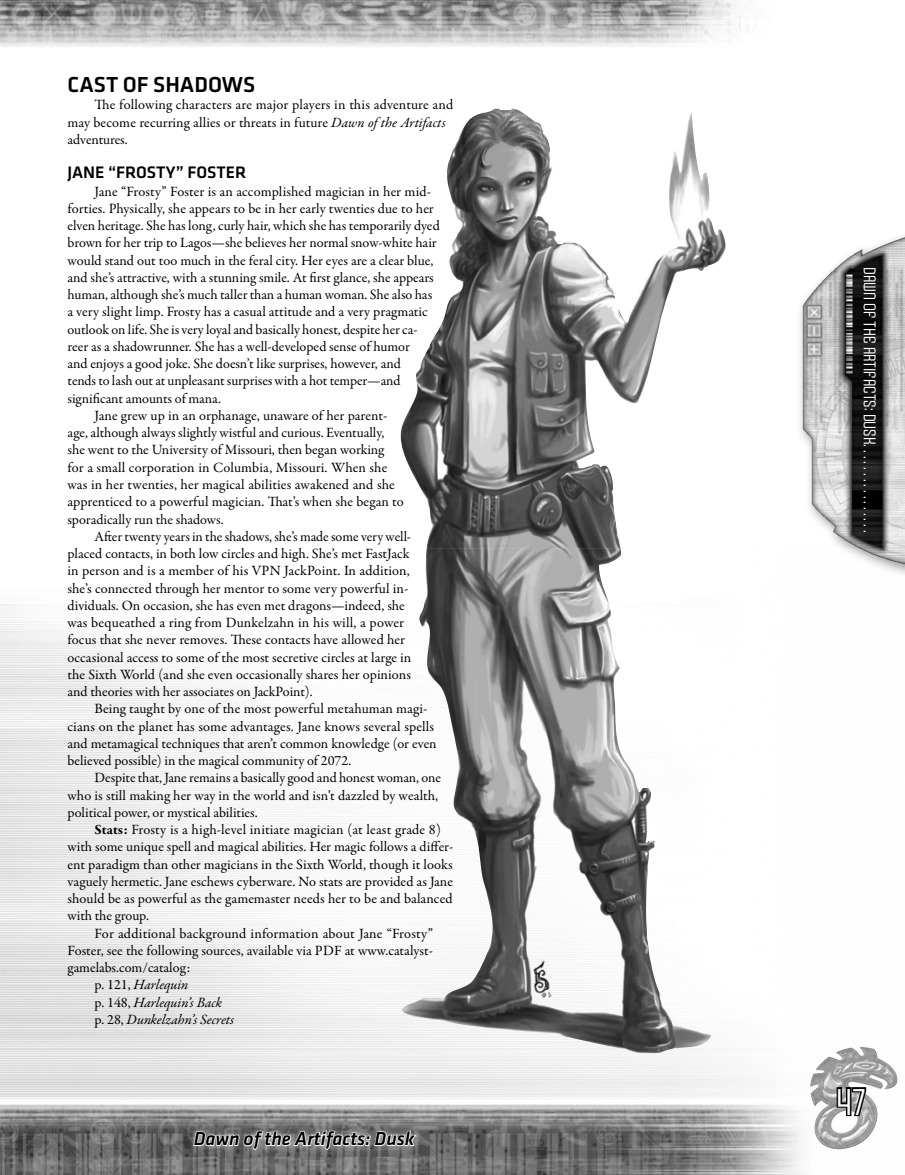
<style>
.page{position:relative;width:905px;height:1175px;background:#fff}
.page>*{position:absolute;margin:0;border:0;box-sizing:border-box;transform-origin:0 0}
.t1{font:condensed 36px "Armada";color:#fff}
.t2{font:500 22.5px "Klavika";color:#000}
.t3{font:italic 500 19.5px "Klavika";color:#000}
.t4{font:500 17.25px "Klavika";color:#000}
.t5{font:condensed 16.5px "Armada";letter-spacing:-.005em;color:#fff}
.t6{font:14.25px/17.2px "Garamond Premr Pro";color:#000}
.t7{font:italic 14.25px "Garamond Premr Pro";letter-spacing:-.005em;color:#000}
.s1{font-style:italic}
.s2{font-weight:700}
.s3{font-style:normal}
</style>
<div class="page">
<img style="left:0;top:552px;width:898px;height:622px">
<img style="left:0;top:0;width:758px;height:47px">
<img style="left:796px;top:236px;width:108px;height:343px">
<img style="left:802px;top:237px;width:102px;height:310px">
<img style="left:810px;top:1047px;width:53px;height:40px">
<img style="left:186px;top:1123px;width:235px;height:33px">
<svg style="left:192px;top:1118px;width:225px;height:42px;background:#8f8f8f"></svg>
<svg style="left:835px;top:1085px;width:33px;height:32px"></svg>
<img style="left:401px;top:109px;width:324px;height:439px">
<img style="left:419px;top:548px;width:202px;height:202px">
<img style="left:453px;top:750px;width:207px;height:303px">
<img style="left:659px;top:993px;width:52px;height:61px">
<img style="left:401px;top:991px;width:52px;height:32px">
<h2 class="t2" style="left:68px;top:76px;width:189px">CAST OF SHADOWS</h2>
<p class="t6" style="left:67px;top:97px;width:387px;text-indent:27px">The following characters are major players in this adventure and may become recurring allies or threats in future <span class="s1">Dawn of the Artifacts </span>adventures.</p>
<p class="t4" style="left:68px;top:166px;width:180px">JANE “FROSTY” FOSTER</p>
<p class="t6" style="left:94px;top:184px;width:338px">Jane “Frosty” Foster is an accomplished magician in her mid-</p>
<p class="t6" style="left:67px;top:201px;width:368px">forties. Physically, she appears to be in her early twenties due to her</p>
<p class="t6" style="left:68px;top:218px;width:374px">elven heritage. She has long, curly hair, which she has temporarily dyed</p>
<p class="t6" style="left:68px;top:235px;width:371px">brown for her trip to Lagos—she believes her normal snow-white hair</p>
<p class="t6" style="left:68px;top:253px;width:367px">would stand out too much in the feral city. Her eyes are a clear blue,</p>
<p class="t6" style="left:68px;top:270px;width:368px">and she’s attractive, with a stunning smile. At first glance, she appears</p>
<p class="t6" style="left:68px;top:287px;width:366px">human, although she’s much taller than a human woman. She also has</p>
<p class="t6" style="left:68px;top:304px;width:362px">a very slight limp. Frosty has a casual attitude and a very pragmatic</p>
<p class="t6" style="left:68px;top:322px;width:351px">outlook on life. She is very loyal and basically honest, despite her ca-</p>
<p class="t6" style="left:68px;top:339px;width:344px">reer as a shadowrunner. She has a well-developed sense of humor</p>
<p class="t6" style="left:68px;top:356px;width:335px">and enjoys a good joke. She doesn’t like surprises, however, and</p>
<p class="t6" style="left:68px;top:373px;width:334px">tends to lash out at unpleasant surprises with a hot temper—and</p>
<p class="t6" style="left:68px;top:391px;width:155px">significant amounts of mana.</p>
<p class="t6" style="left:94px;top:408px;width:294px">Jane grew up in an orphanage, unaware of her parent-</p>
<p class="t6" style="left:68px;top:425px;width:318px">age, although always slightly wistful and curious. Eventually,</p>
<p class="t6" style="left:68px;top:442px;width:318px">she went to the University of Missouri, then began working</p>
<p class="t6" style="left:68px;top:460px;width:321px">for a small corporation in Columbia, Missouri. When she</p>
<p class="t6" style="left:68px;top:477px;width:329px">was in her twenties, her magical abilities awakened and she</p>
<p class="t6" style="left:68px;top:494px;width:337px">apprenticed to a powerful magician. That’s when she began to</p>
<p class="t6" style="left:68px;top:511px;width:158px">sporadically run the shadows.</p>
<p class="t6" style="left:94px;top:529px;width:318px">After twenty years in the shadows, she’s made some very well-</p>
<p class="t6" style="left:68px;top:546px;width:343px">placed contacts, in both low circles and high. She’s met FastJack</p>
<p class="t6" style="left:68px;top:563px;width:344px">in person and is a member of his VPN JackPoint. In addition,</p>
<p class="t6" style="left:68px;top:580px;width:342px">she’s connected through her mentor to some very powerful in-</p>
<p class="t6" style="left:68px;top:598px;width:339px">dividuals. On occasion, she has even met dragons—indeed, she</p>
<p class="t6" style="left:68px;top:615px;width:338px">was bequeathed a ring from Dunkelzahn in his will, a power</p>
<p class="t6" style="left:68px;top:632px;width:339px">focus that she never removes. These contacts have allowed her</p>
<p class="t6" style="left:68px;top:649px;width:345px">occasional access to some of the most secretive circles at large in</p>
<p class="t6" style="left:68px;top:667px;width:345px">the Sixth World (and she even occasionally shares her opinions</p>
<p class="t6" style="left:68px;top:684px;width:247px">and theories with her associates on JackPoint).</p>
<p class="t6" style="left:94px;top:701px;width:334px">Being taught by one of the most powerful metahuman magi-</p>
<p class="t6" style="left:67px;top:718px;width:368px">cians on the planet has some advantages. Jane knows several spells</p>
<p class="t6" style="left:68px;top:736px;width:370px">and metamagical techniques that aren’t common knowledge (or even</p>
<p class="t6" style="left:68px;top:753px;width:285px">believed possible) in the magical community of 2072.</p>
<p class="t6" style="left:94px;top:770px;width:348px">Despite that, Jane remains a basically good and honest woman, one</p>
<p class="t6" style="left:68px;top:787px;width:372px">who is still making her way in the world and isn’t dazzled by wealth,</p>
<p class="t6" style="left:68px;top:805px;width:192px">political power, or mystical abilities.</p>
<p class="t6" style="left:94px;top:822px;width:348px"><span class="s2">Stats:</span> Frosty is a high-level initiate magician (at least grade 8)</p>
<p class="t6" style="left:68px;top:839px;width:387px">with some unique spell and magical abilities. Her magic follows a differ-</p>
<p class="t6" style="left:68px;top:856px;width:387px">ent paradigm than other magicians in the Sixth World, though it looks</p>
<p class="t6" style="left:68px;top:874px;width:387px">vaguely hermetic. Jane eschews cyberware. No stats are provided as Jane</p>
<p class="t6" style="left:68px;top:891px;width:386px">should be as powerful as the gamemaster needs her to be and balanced</p>
<p class="t6" style="left:68px;top:908px;width:83px">with the group.</p>
<p class="t6" style="left:94px;top:925px;width:340px">For additional background information about Jane “Frosty”</p>
<p class="t6" style="left:67px;top:943px;width:367px">Foster, see the following sources, available via PDF at www.catalyst-</p>
<p class="t6" style="left:68px;top:960px;width:124px">gamelabs.com/catalog:</p>
<p class="t7" style="left:95px;top:979px;width:95px"><span class="s3">p. 121,</span> Harlequin</p>
<p class="t7" style="left:95px;top:996px;width:129px"><span class="s3">p. 148,</span> Harlequin’s Back</p>
<p class="t7" style="left:95px;top:1013px;width:141px"><span class="s3">p. 28,</span> Dunkelzahn’s Secrets</p>
<h3 class="t3" style="left:194px;top:1131px;width:222px">Dawn of the Artifacts: Dusk</h3>
<p class="t5" style="left:875px;top:267px;width:266px;rotate:90deg">DAWN OF THE ARTIFACTS: DUSK. . . . . . . . . . . . . . . .</p>
<h1 class="t1" style="left:836px;top:1088px;width:31px">47</h1>
</div>
